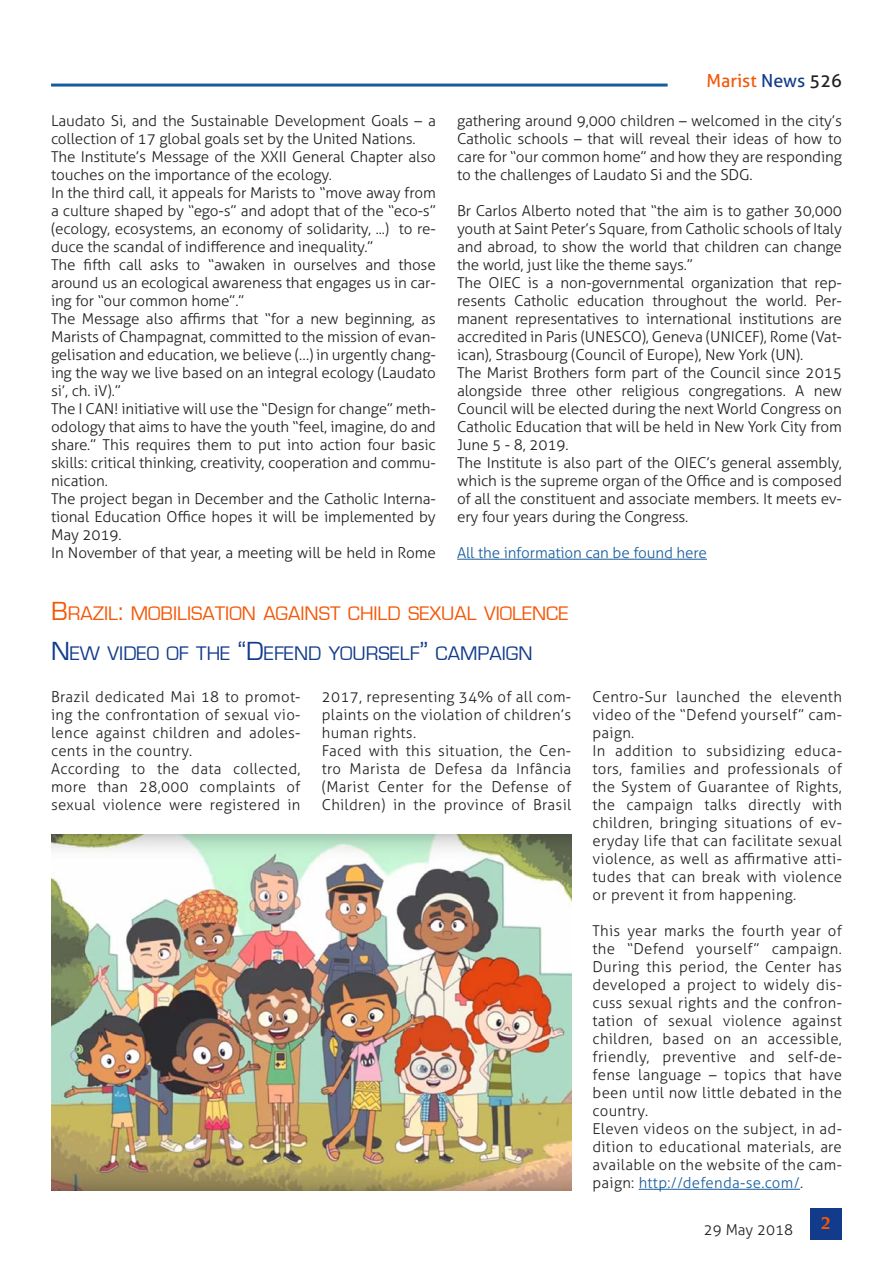
<style>
.page{position:relative;width:893px;height:1263px;background:#fff}
.page>*{position:absolute;margin:0;border:0;box-sizing:border-box;transform-origin:0 0}
.Titolo{font:20.25px "Eurostile";color:#f45706}
.Titolo-2{font:20.25px "Eurostile";color:#123b8b}
.t1{font:18px "Aller";color:#f45706}
.t2{font:700 18px "Novarese IT Cby BT";color:#f45706}
.Testo_sinEspacio{font:300 15px/18px "Aller";letter-spacing:-.01em;color:#231f20;text-align:justify}
.Testo_sinEspacio-2{font:300 15px "Aller";letter-spacing:-.01em;color:#175d9e}
.s1{color:#123b8b}
.s2{color:#231f20}
.s3{font-size:27px}
.s4{color:#175d9e}
</style>
<div class="page">
<hr style="left:51px;top:84px;width:617px;height:3px;background:#175d9e">
<div style="left:810px;top:1208px;width:32px;height:31px;background:#123b8b"></div>
<hr style="left:639px;top:1189px;width:161px;height:1px;background:#175d9e">
<img style="left:51px;top:834px;width:520px;height:357px">
<hr style="left:457px;top:559px;width:250px;height:1px;background:#175d9e">
<p class="Testo_sinEspacio" style="left:51px;top:112px;width:386px">Laudato Si, and the Sustainable Development Goals – a collection of 17 global goals set by the United Nations.</p>
<p class="Testo_sinEspacio" style="left:51px;top:148px;width:386px">The Institute’s Message of the XXII General Chapter also touches on the importance of the ecology.</p>
<p class="Testo_sinEspacio" style="left:51px;top:184px;width:386px">In the third call, it appeals for Marists to “move away from a culture shaped by “ego-s” and adopt that of the “eco-s” (ecology, ecosystems, an economy of solidarity, ...) to re&shy;duce the scandal of indifference and inequality.”</p>
<p class="Testo_sinEspacio" style="left:51px;top:256px;width:386px">The fifth call asks to “awaken in ourselves and those around us an ecological awareness that engages us in car&shy;ing for “our common home”.”</p>
<p class="Testo_sinEspacio" style="left:51px;top:310px;width:386px">The Message also affirms that “for a new beginning, as Marists of Champagnat, committed to the mission of evan&shy;gelisation and education, we believe (…) in urgently chang&shy;ing the way we live based on an integral ecology (Laudato si’, ch. iV).”</p>
<p class="Testo_sinEspacio" style="left:51px;top:400px;width:386px">The I CAN! initiative will use the “Design for change” meth&shy;odology that aims to have the youth “feel, imagine, do and share.” This requires them to put into action four basic skills: critical thinking, creativity, cooperation and commu&shy;nication.</p>
<p class="Testo_sinEspacio" style="left:51px;top:490px;width:386px">The project began in December and the Catholic Interna&shy;tional Education Office hopes it will be implemented by May 2019.</p>
<p class="Testo_sinEspacio" style="left:51px;top:544px;width:386px">In November of that year, a meeting will be held in Rome</p>
<p class="t1" style="left:706px;top:69px;width:137px">Marist <span class="s1">News</span> <span class="s2">526</span></p>
<p class="Testo_sinEspacio" style="left:457px;top:112px;width:386px">gathering around 9,000 children – welcomed in the city’s Catholic schools – that will reveal their ideas of how to care for “our common home” and how they are responding to the challenges of Laudato Si and the SDG.</p>
<p class="Testo_sinEspacio" style="left:457px;top:202px;width:386px">Br Carlos Alberto noted that “the aim is to gather 30,000 youth at Saint Peter’s Square, from Catholic schools of Italy and abroad, to show the world that children can change the world, just like the theme says.”</p>
<p class="Testo_sinEspacio" style="left:457px;top:274px;width:386px">The OIEC is a non-governmental organization that rep&shy;resents Catholic education throughout the world. Per&shy;manent representatives to international institutions are accredited in Paris (UNESCO), Geneva (UNICEF), Rome (Vat&shy;ican), Strasbourg (Council of Europe), New York (UN).</p>
<p class="Testo_sinEspacio" style="left:457px;top:364px;width:386px">The Marist Brothers form part of the Council since 2015 alongside three other religious congregations. A new Council will be elected during the next World Congress on Catholic Education that will be held in New York City from June 5 - 8, 2019.</p>
<p class="Testo_sinEspacio" style="left:457px;top:454px;width:386px">The Institute is also part of the OIEC’s general assembly, which is the supreme organ of the Office and is composed of all the constituent and associate members. It meets ev&shy;ery four years during the Congress.</p>
<p class="Testo_sinEspacio-2" style="left:457px;top:544px;width:251px">All the information can be found here</p>
<p class="Titolo" style="left:51px;top:603px;width:519px"><span class="s3">B</span>RAZIL<span class="s3">:</span> MOBILISATION AGAINST CHILD SEXUAL VIOLENCE</p>
<p class="Titolo-2" style="left:51px;top:642px;width:483px"><span class="s3">N</span> EW VIDEO OF THE <span class="s3">“D</span>EFEND YOURSELF<span class="s3">”</span> CAMPAIGN</p>
<p class="Testo_sinEspacio" style="left:51px;top:688px;width:251px">Brazil dedicated Mai 18 to promot&shy;ing the confrontation of sexual vio&shy;lence against children and adoles&shy;cents in the country.</p>
<p class="Testo_sinEspacio" style="left:51px;top:760px;width:251px">According to the data collected, more than 28,000 complaints of sexual violence were registered in</p>
<p class="Testo_sinEspacio" style="left:322px;top:688px;width:251px">2017, representing 34% of all com&shy;plaints on the violation of children’s human rights.</p>
<p class="Testo_sinEspacio" style="left:322px;top:742px;width:251px">Faced with this situation, the Cen&shy;tro Marista de Defesa da Infância (Marist Center for the Defense of Children) in the province of Brasil</p>
<p class="Testo_sinEspacio" style="left:592px;top:688px;width:251px">Centro-Sur launched the eleventh video of the “Defend yourself” cam&shy;paign.</p>
<p class="Testo_sinEspacio" style="left:592px;top:742px;width:251px">In addition to subsidizing educa&shy;tors, families and professionals of the System of Guarantee of Rights, the campaign talks directly with children, bringing situations of ev&shy;eryday life that can facilitate sexual violence, as well as affirmative atti&shy;tudes that can break with violence or prevent it from happening.</p>
<p class="Testo_sinEspacio" style="left:592px;top:922px;width:251px">This year marks the fourth year of the “Defend yourself” campaign.<br>During this period, the Center has developed a project to widely dis&shy;cuss sexual rights and the confron&shy;tation of sexual violence against children, based on an accessible, friendly, preventive and self-de&shy;fense language – topics that have been until now little debated in the country.</p>
<p class="Testo_sinEspacio" style="left:592px;top:1120px;width:251px">Eleven videos on the subject, in ad&shy;dition to educational materials, are available on the website of the cam&shy;paign: <span class="s4">http://defenda-se.com/</span>.</p>
<p class="Testo_sinEspacio" style="left:704px;top:1220px;width:91px">29 May 2018</p>
<p class="t2" style="left:821px;top:1212px;width:12px">2</p>
</div>
